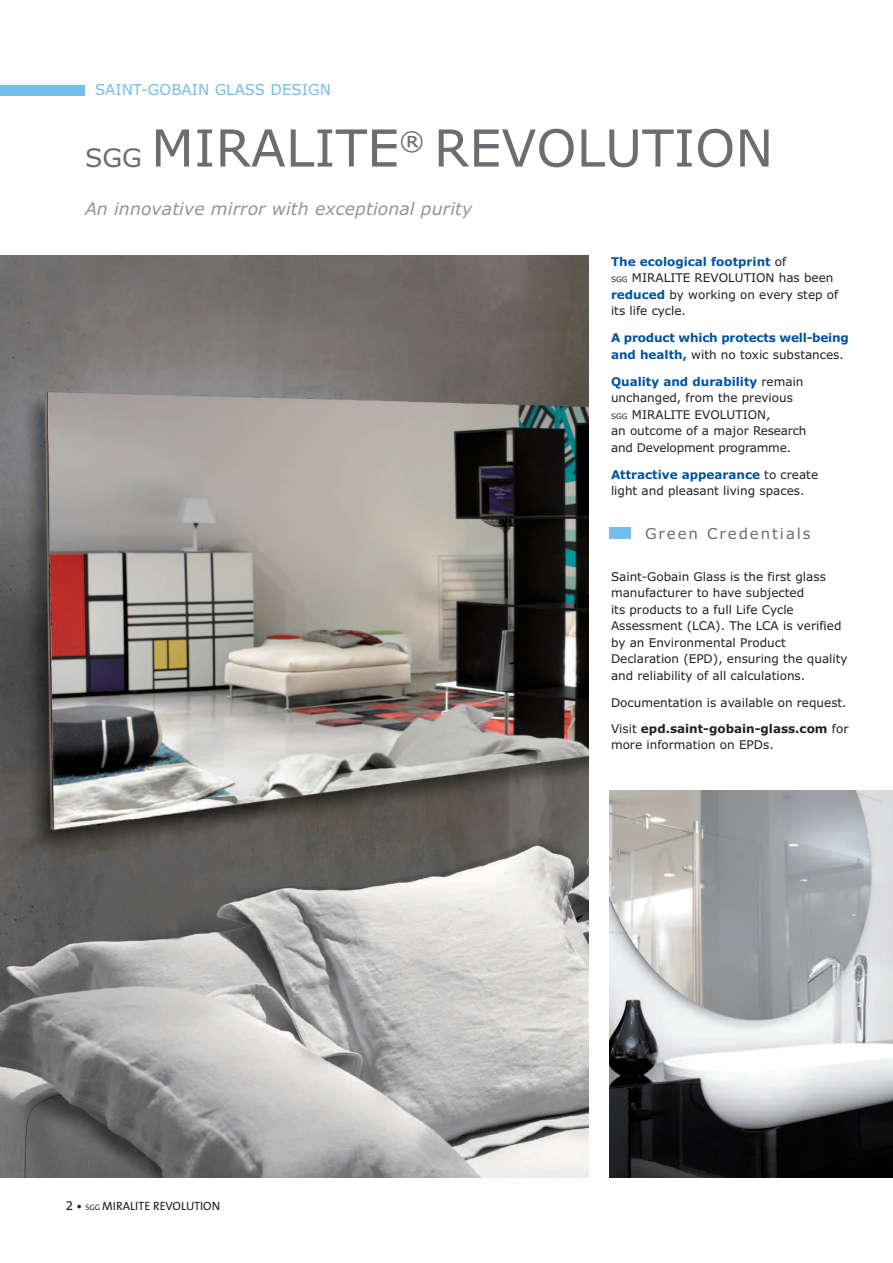
<style>
.page{position:relative;width:893px;height:1263px;background:#fff}
.page>*{position:absolute;margin:0;border:0;box-sizing:border-box;transform-origin:0 0}
.t1{font:51px "Verdana";color:#6c6d70}
.t2{font:italic 17.25px "Verdana";letter-spacing:.005em;color:#939598}
.t3{font:15px "Verdana";color:#73beea}
.t4{font:15px "Verdana";letter-spacing:.125em;color:#6c6d70}
.t5{font:12px/16.5px "Verdana";color:#231f20}
.t6{font:700 12px/16.5px "Verdana";letter-spacing:-.015em;color:#0153a0}
.t7{font:12px "The Sans B5 Plain";color:#231f20}
.s1{font-size:25.5px}
.s2{font-weight:700;color:#0153a0}
.s3{font-size:7.5px}
.s4{font-weight:400;color:#231f20}
.s5{font-weight:700}
.s6{font-size:13.5px}
.s7{font-size:15px}
.s8{font-size:7.95px}
</style>
<div class="page">
<div style="left:0;top:85px;width:85px;height:11px;background:#73beea"></div>
<img style="left:609px;top:791px;width:284px;height:387px">
<div style="left:609px;top:527px;width:22px;height:12px;background:#73beea"></div>
<img style="left:0;top:255px;width:589px;height:923px">
<p class="t3" style="left:95px;top:82px;width:237px">SAINT-GOBAIN GLASS DESIGN</p>
<h1 class="t1" style="left:85px;top:119px;width:690px"><span class="s1">SGG</span> MIRALITE<sup>®</sup> REVOLUTION</h1>
<h2 class="t2" style="left:85px;top:199px;width:389px">An innovative mirror with exceptional purity</h2>
<p class="t5" style="left:611px;top:253px;width:229px"><span class="s2">The ecological footprint</span> of<br><span class="s3">SGG</span> MIRALITE REVOLUTION has been <span class="s2">reduced</span> by working on every step of its life cycle.</p>
<p class="t6" style="left:611px;top:330px;width:239px">A product which protects well-being and health, <span class="s4">with no toxic substances.</span></p>
<p class="t5" style="left:611px;top:373px;width:197px"><span class="s2">Quality and durability</span> remain unchanged, from the previous<br><span class="s3">SGG</span> MIRALITE EVOLUTION,<br>an outcome of a major Research and Development programme.</p>
<p class="t5" style="left:611px;top:466px;width:209px"><span class="s2">Attractive appearance</span> to create light and pleasant living spaces.</p>
<p class="t4" style="left:645px;top:525px;width:167px">Green Credentials</p>
<p class="t5" style="left:611px;top:568px;width:238px">Saint-Gobain Glass is the first glass manufacturer to have subjected<br>its products to a full Life Cycle Assessment (LCA). The LCA is verified by an Environmental Product Declaration (EPD), ensuring the quality and reliability of all calculations.</p>
<p class="t5" style="left:611px;top:689px;width:239px;line-height:26.2px">Documentation is available on request.<br>Visit <span class="s5">epd.saint-gobain-glass.com</span> for</p>
<p class="t5" style="left:611px;top:737px;width:164px">more information on EPDs.</p>
<p class="t7" style="left:66px;top:1200px;width:156px"><span class="s6">2</span> <span class="s7">•</span> <span class="s8">SGG</span> MIRALITE REVOLUTION</p>
</div>
